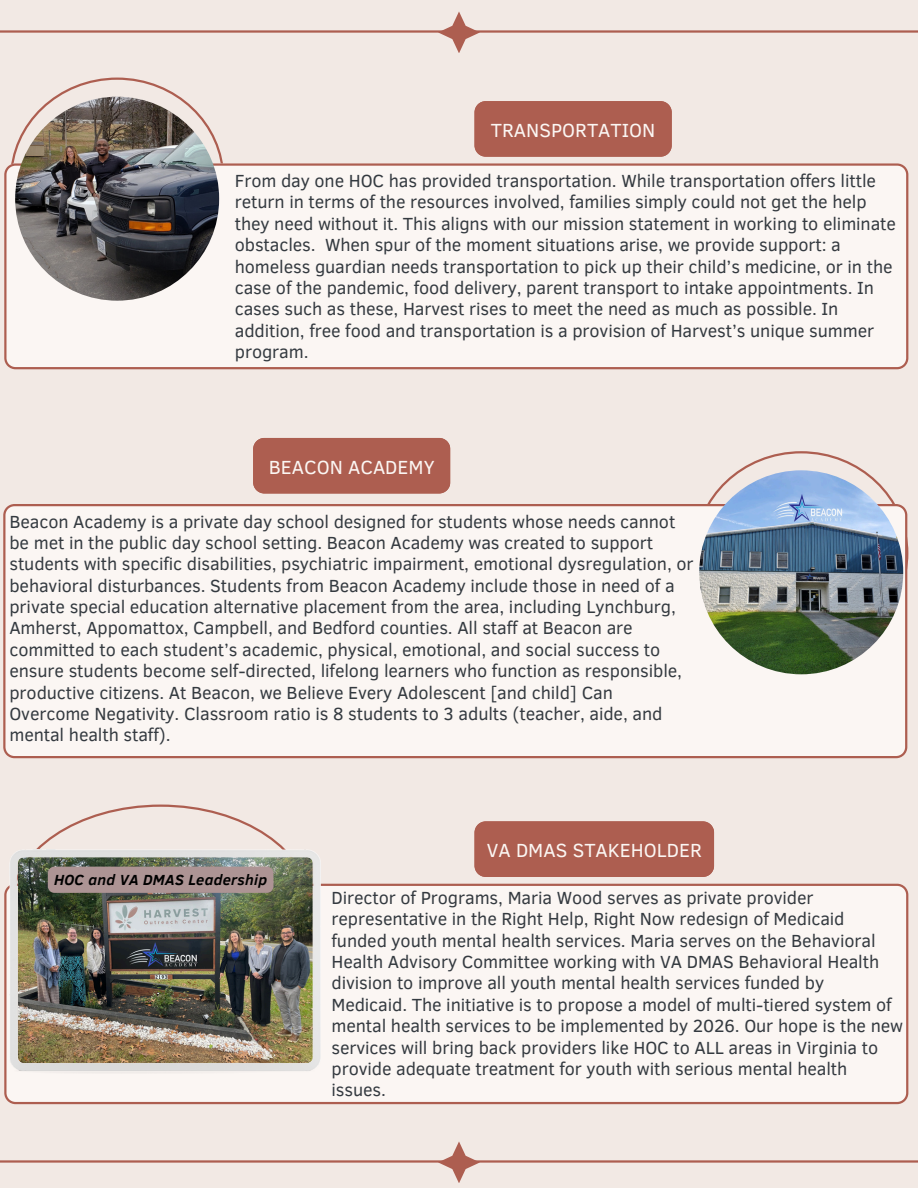
<style>
.page{position:relative;width:918px;height:1188px;background:#f2e9e4}
.page>*{position:absolute;margin:0;border:0;box-sizing:border-box;transform-origin:0 0}
.t1{font:19.5px "Clear Sans";color:#fbf6f3}
.t2{font:18px/21.3px "Clear Sans";letter-spacing:-.005em;color:#343a40}
.t3{font:italic 700 15px "Clear Sans";letter-spacing:.02em;color:#000}
</style>
<div class="page">
<svg style="left:11px;top:78px;width:212px;height:85px"></svg>
<div style="left:4px;top:163px;width:904px;height:206px;background:#fbf6f3"></div>
<img style="left:15px;top:97px;width:204px;height:204px;border-radius:50%">
<div style="left:475px;top:101px;width:197px;height:56px;background:#ad5e50"></div>
<hr style="left:0;top:1160px;width:918px;height:3px;background:#ad5e50">
<svg style="left:438px;top:1141px;width:42px;height:42px"></svg>
<hr style="left:0;top:30px;width:918px;height:3px;background:#ad5e50">
<svg style="left:438px;top:12px;width:42px;height:41px"></svg>
<svg style="left:707px;top:451px;width:201px;height:204px"></svg>
<div style="left:3px;top:504px;width:904px;height:254px;background:#fbf6f3"></div>
<img style="left:699px;top:470px;width:204px;height:204px;border-radius:50%">
<svg style="left:36px;top:805px;width:249px;height:44px"></svg>
<div style="left:4px;top:884px;width:904px;height:220px;background:#fbf6f3"></div>
<div style="left:475px;top:821px;width:239px;height:56px;background:#ad5e50"></div>
<div style="left:253px;top:438px;width:197px;height:55px;background:#ad5e50"></div>
<img style="left:10px;top:849px;width:310px;height:225px">
<div style="left:48px;top:867px;width:225px;height:26px;background:#ad9494;border-radius:7px"></div>
<h2 class="t1" style="left:491px;top:116px;width:166px">TRANSPORTATION</h2>
<p class="t2" style="left:235px;top:169px;width:663px">From day one HOC has provided transportation. While transportation offers little return in terms of the resources involved, families simply could not get the help they need without it. This aligns with our mission statement in working to eliminate obstacles. When spur of the moment situations arise, we provide support: a homeless guardian needs transportation to pick up their child’s medicine, or in the case of the pandemic, food delivery, parent transport to intake appointments. In cases such as these, Harvest rises to meet the need as much as possible. In addition, free food and transportation is a provision of Harvest’s unique summer program.</p>
<p class="t1" style="left:269px;top:453px;width:167px">BEACON ACADEMY</p>
<h1 class="t2" style="left:9px;top:510px;width:686px">Beacon Academy is a private day school designed for students whose needs cannot be met in the public day school setting. Beacon Academy was created to support students with specific disabilities, psychiatric impairment, emotional dysregulation, or behavioral disturbances. Students from Beacon Academy include those in need of a private special education alternative placement from the area, including Lynchburg, Amherst, Appomattox, Campbell, and Bedford counties. All staff at Beacon are committed to each student’s academic, physical, emotional, and social success to ensure students become self-directed, lifelong learners who function as responsible, productive citizens. At Beacon, we Believe Every Adolescent [and child] Can Overcome Negativity. Classroom ratio is 8 students to 3 adults (teacher, aide, and mental health staff).</h1>
<p class="t3" style="left:54px;top:869px;width:215px">HOC and VA DMAS Leadership</p>
<p class="t1" style="left:487px;top:836px;width:216px">VA DMAS STAKEHOLDER</p>
<h1 class="t2" style="left:331px;top:886px;width:573px">Director of Programs, Maria Wood serves as private provider representative in the Right Help, Right Now redesign of Medicaid funded youth mental health services. Maria serves on the Behavioral Health Advisory Committee working with VA DMAS Behavioral Health division to improve all youth mental health services funded by Medicaid. The initiative is to propose a model of multi-tiered system of mental health services to be implemented by 2026. Our hope is the new services will bring back providers like HOC to ALL areas in Virginia to provide adequate treatment for youth with serious mental health issues.</h1>
</div>
